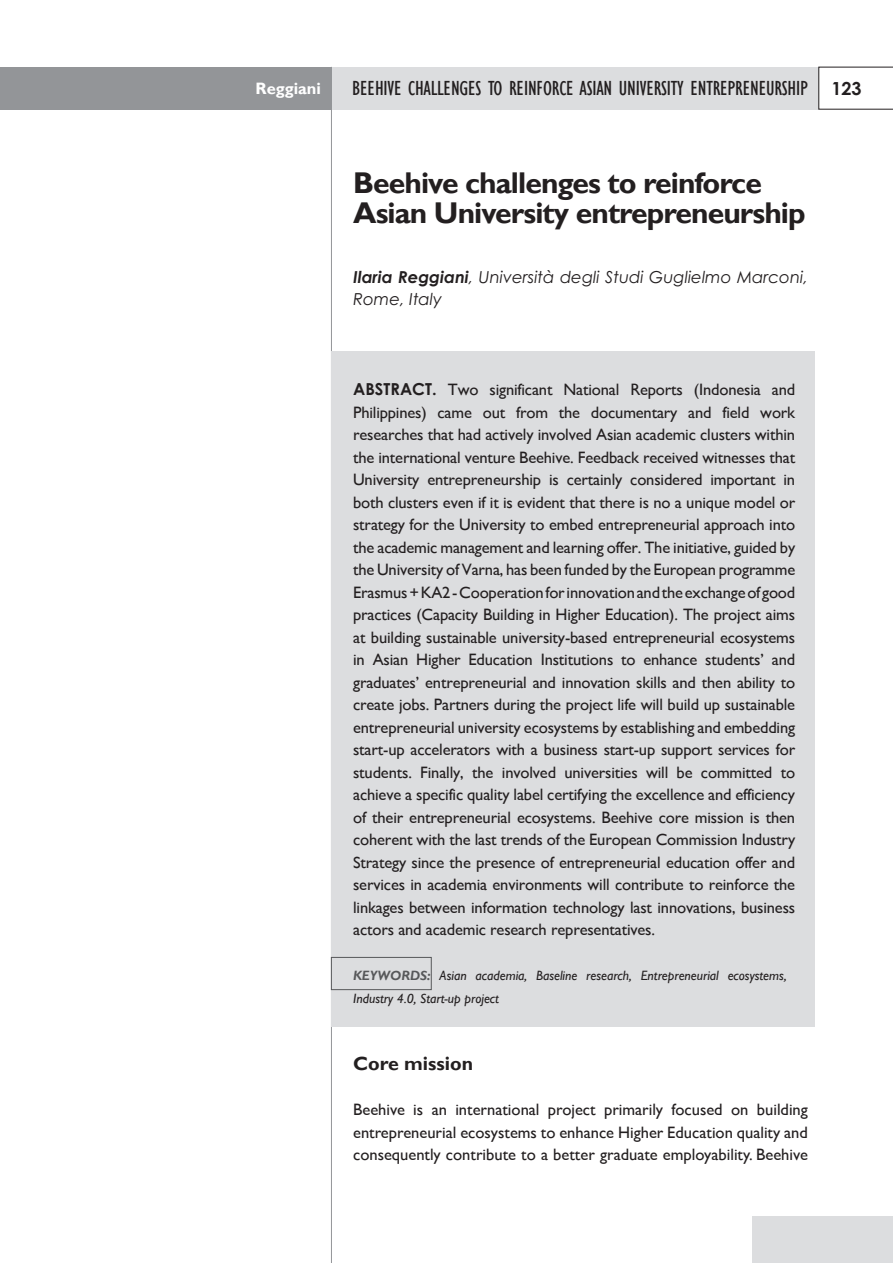
<style>
.page{position:relative;width:893px;height:1263px;background:#fff}
.page>*{position:absolute;margin:0;border:0;box-sizing:border-box;transform-origin:0 0}
.Titolo_Articolo{font:700 30px/30px "forma";letter-spacing:-.03em;color:#231f20}
.Num__Pagina_dx{font:condensed 21px "forma";letter-spacing:-.01em;color:#231f20}
.Titolo_Paragrafo{font:700 19.5px "forma";color:#231f20}
.ABSTRACT{font:16.5px/22.5px "forma";letter-spacing:-.01em;color:#231f20;text-align:justify}
.testo{font:16.5px/22.5px "forma";color:#231f20;text-align:justify}
.Autore_e_Descrizione{font:italic 16.5px/22.5px "Forma Gotik i";color:#231f20}
.t1{font:700 16.5px "forma";color:#fff}
.KEYWORDS{font:italic 13.5px/22.5px "forma";color:#231f20}
.s1{font-family:"Century Gothic";font-weight:700;font-stretch:normal;font-size:18px}
.s2{font-family:"Forma Gotik bi";font-weight:700}
.s3{font-family:"Forma Gotik b";font-weight:700}
.s4{font-weight:700;color:#57585a}
</style>
<div class="page">
<div style="left:332px;top:67px;width:487px;height:42px;background:#dcdddf"></div>
<svg style="left:819px;top:67px;width:74px;height:42px"></svg>
<div style="left:753px;top:1217px;width:140px;height:46px;background:#dcdddf"></div>
<hr style="left:331px;top:67px;width:1px;height:1196px;background:#939598">
<div style="left:0;top:67px;width:332px;height:42px;background:#939598"></div>
<div style="left:332px;top:351px;width:483px;height:675px;background:#dcdddf"></div>
<div style="left:331px;top:957px;width:100px;height:33px;border:1px solid #57585a"></div>
<p class="t1" style="left:256px;top:78px;width:67px">Reggiani</p>
<p class="Num__Pagina_dx" style="left:352px;top:76px;width:511px">BEEHIVE CHALLENGES TO REINFORCE ASIAN UNIVERSITY ENTREPRENEURSHIP <span class="s1">123</span></p>
<p class="Titolo_Articolo" style="left:353px;top:168px;width:454px">Beehive challenges to reinforce<br>Asian University entrepreneurship</p>
<p class="Autore_e_Descrizione" style="left:353px;top:265px;width:456px"><span class="s2">Ilaria Reggiani</span>, Università degli Studi Guglielmo Marconi,<br>Rome, Italy</p>
<p class="ABSTRACT" style="left:353px;top:378px;width:444px"><span class="s3">ABSTRACT.</span> Two significant National Reports (Indonesia and Philippines) came out from the documentary and field work researches that had actively involved Asian academic clusters within the international venture Beehive. Feedback received witnesses that University entrepreneurship is certainly considered important in both clusters even if it is evident that there is no a unique model or strategy for the University to embed entrepreneurial approach into the academic management and learning offer. The initiative, guided by the University of Varna, has been funded by the European programme Erasmus + KA2 - Cooperation for innovation and the exchange of good practices (Capacity Building in Higher Education). The project aims at building sustainable university-based entrepreneurial ecosystems in Asian Higher Education Institutions to enhance students’ and graduates’ entrepreneurial and innovation skills and then ability to create jobs. Partners during the project life will build up sustainable entrepreneurial university ecosystems by establishing and embedding start-up accelerators with a business start-up support services for students. Finally, the involved universities will be committed to achieve a specific quality label certifying the excellence and efficiency of their entrepreneurial ecosystems. Beehive core mission is then coherent with the last trends of the European Commission Industry Strategy since the presence of entrepreneurial education offer and services in academia environments will contribute to reinforce the linkages between information technology last innovations, business actors and academic research representatives.</p>
<p class="KEYWORDS" style="left:353px;top:964px;width:435px"><span class="s4">KEYWORDS:</span> Asian academia, Baseline research, Entrepreneurial ecosystems,<br>Industry 4.0, Start-up project</p>
<p class="Titolo_Paragrafo" style="left:353px;top:1052px;width:122px">Core mission</p>
<p class="testo" style="left:353px;top:1098px;width:456px">Beehive is an international project primarily focused on building entrepreneurial ecosystems to enhance Higher Education quality and consequently contribute to a better graduate employability. Beehive</p>
</div>
